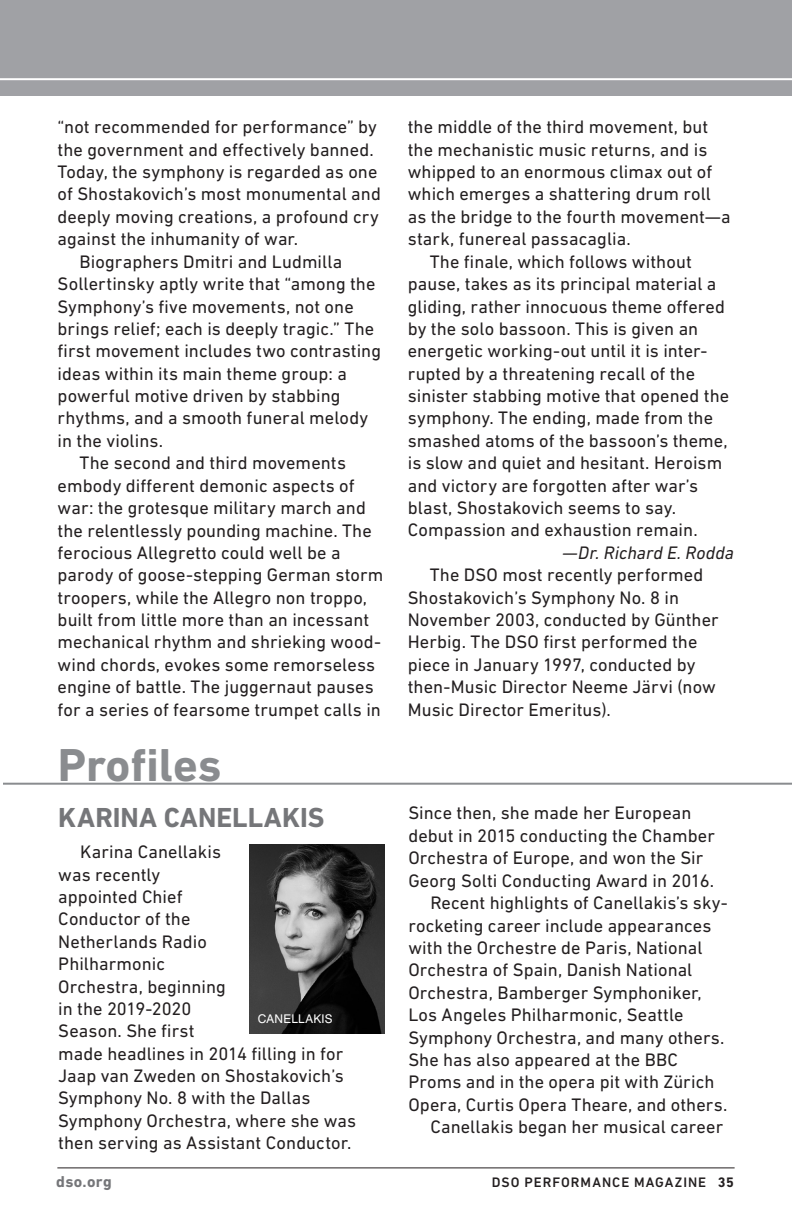
<style>
.page{position:relative;width:792px;height:1224px;background:#fff}
.page>*{position:absolute;margin:0;border:0;box-sizing:border-box;transform-origin:0 0}
.t1{font:700 47px "DIN Next LT Pro";color:#8a8c8f}
.t2{font:700 28px "DIN Next LT Pro";letter-spacing:.005em;color:#757679}
.t3{font:18.4px/22.4px "DIN Next LT Pro";letter-spacing:.005em;color:#231f20}
.t4{font:italic 18.4px "DIN Next LT Pro";color:#231f20}
.t5{font:700 16px "DIN Next LT Pro";letter-spacing:.025em;color:#757679}
.t6{font:500 14px "DIN Next LT Pro";letter-spacing:.07em;color:#231f20}
.t7{font:12px "Swiss 721 BT";letter-spacing:.03em;color:#fff}
.s1{font-weight:700}
</style>
<div class="page">
<div style="left:0;top:0;width:792px;height:96px;background:#a0a1a5"></div>
<hr style="left:0;top:78px;width:792px;height:2px;background:#fff">
<img style="left:250px;top:845px;width:135px;height:189px">
<hr style="left:3px;top:783px;width:789px;height:2px;background:#8a8c8f">
<hr style="left:57px;top:1167px;width:678px;height:1px;background:#231f20">
<p class="t3" style="left:58px;top:116px;width:321px">“not recommended for performance” by</p>
<p class="t3" style="left:58px;top:138px;width:318px">the government and effectively banned.</p>
<p class="t3" style="left:58px;top:160px;width:321px">Today, the symphony is regarded as one</p>
<p class="t3" style="left:58px;top:183px;width:325px">of Shostakovich’s most monumental and</p>
<p class="t3" style="left:58px;top:205px;width:323px">deeply moving creations, a profound cry</p>
<p class="t3" style="left:58px;top:228px;width:242px">against the inhumanity of war.</p>
<p class="t3" style="left:80px;top:250px;width:264px">Biographers Dmitri and Ludmilla</p>
<p class="t3" style="left:58px;top:272px;width:319px">Sollertinsky aptly write that “among the</p>
<p class="t3" style="left:58px;top:295px;width:298px">Symphony’s five movements, not one</p>
<p class="t3" style="left:58px;top:317px;width:318px">brings relief; each is deeply tragic.” The</p>
<p class="t3" style="left:58px;top:340px;width:325px">first movement includes two contrasting</p>
<p class="t3" style="left:58px;top:362px;width:291px">ideas within its main theme group: a</p>
<p class="t3" style="left:58px;top:384px;width:285px">powerful motive driven by stabbing</p>
<p class="t3" style="left:58px;top:407px;width:312px">rhythms, and a smooth funeral melody</p>
<p class="t3" style="left:58px;top:429px;width:107px">in the violins.</p>
<p class="t3" style="left:80px;top:452px;width:268px">The second and third movements</p>
<p class="t3" style="left:58px;top:474px;width:299px">embody different demonic aspects of</p>
<p class="t3" style="left:58px;top:496px;width:310px">war: the grotesque military march and</p>
<p class="t3" style="left:58px;top:519px;width:316px">the relentlessly pounding machine. The</p>
<p class="t3" style="left:58px;top:541px;width:284px">ferocious Allegretto could well be a</p>
<p class="t3" style="left:58px;top:564px;width:327px">parody of goose-stepping German storm</p>
<p class="t3" style="left:58px;top:586px;width:311px">troopers, while the Allegro non troppo,</p>
<p class="t3" style="left:58px;top:608px;width:313px">built from little more than an incessant</p>
<p class="t3" style="left:58px;top:631px;width:325px">mechanical rhythm and shrieking wood-</p>
<p class="t3" style="left:58px;top:653px;width:319px">wind chords, evokes some remorseless</p>
<p class="t3" style="left:58px;top:676px;width:318px">engine of battle. The juggernaut pauses</p>
<p class="t3" style="left:58px;top:698px;width:325px">for a series of fearsome trumpet calls in</p>
<h1 class="t1" style="left:58px;top:738px;width:165px">Profiles</h1>
<h2 class="t2" style="left:58px;top:801px;width:268px">KARINA CANELLAKIS</h2>
<p class="t3" style="left:58px;top:840px;width:299px;text-indent:22px">Karina Canellakis<br>was recently<br>appointed Chief<br>Conductor of the<br>Netherlands Radio<br>Philharmonic<br>Orchestra, beginning<br>in the 2019-2020<br>Season. She first<br>made headlines in 2014 filling in for<br>Jaap van Zweden on Shostakovich’s<br>Symphony No. 8 with the Dallas<br>Symphony Orchestra, where she was then serving as Assistant Conductor.</p>
<p class="t7" style="left:258px;top:1011px;width:77px">CANELLAKIS</p>
<p class="t3" style="left:408px;top:116px;width:302px">the middle of the third movement, but</p>
<p class="t3" style="left:408px;top:138px;width:301px">the mechanistic music returns, and is</p>
<p class="t3" style="left:408px;top:160px;width:306px">whipped to an enormous climax out of</p>
<p class="t3" style="left:408px;top:183px;width:305px">which emerges a shattering drum roll</p>
<p class="t3" style="left:408px;top:205px;width:324px">as the bridge to the fourth movement—a</p>
<p class="t3" style="left:408px;top:228px;width:225px">stark, funereal passacaglia.</p>
<p class="t3" style="left:430px;top:250px;width:264px">The finale, which follows without</p>
<p class="t3" style="left:408px;top:272px;width:310px">pause, takes as its principal material a</p>
<p class="t3" style="left:408px;top:295px;width:319px">gliding, rather innocuous theme offered</p>
<p class="t3" style="left:408px;top:317px;width:292px">by the solo bassoon. This is given an</p>
<p class="t3" style="left:408px;top:340px;width:301px">energetic working-out until it is inter-</p>
<p class="t3" style="left:408px;top:362px;width:289px">rupted by a threatening recall of the</p>
<p class="t3" style="left:408px;top:384px;width:323px">sinister stabbing motive that opened the</p>
<p class="t3" style="left:408px;top:407px;width:307px">symphony. The ending, made from the</p>
<p class="t3" style="left:408px;top:429px;width:322px">smashed atoms of the bassoon’s theme,</p>
<p class="t3" style="left:408px;top:452px;width:316px">is slow and quiet and hesitant. Heroism</p>
<p class="t3" style="left:408px;top:474px;width:292px">and victory are forgotten after war’s</p>
<p class="t3" style="left:408px;top:496px;width:270px">blast, Shostakovich seems to say.</p>
<p class="t3" style="left:408px;top:519px;width:292px">Compassion and exhaustion remain.</p>
<p class="t4" style="left:563px;top:542px;width:173px">—Dr. Richard E. Rodda</p>
<p class="t3" style="left:408px;top:564px;width:313px;text-indent:22px">The DSO most recently performed Shostakovich’s Symphony No. 8 in November 2003, conducted by Günther Herbig. The DSO first performed the piece in January 1997, conducted by then-Music Director Neeme Järvi (now Music Director Emeritus).</p>
<p class="t3" style="left:408px;top:802px;width:285px">Since then, she made her European</p>
<p class="t3" style="left:408px;top:824px;width:308px">debut in 2015 conducting the Chamber</p>
<p class="t3" style="left:408px;top:847px;width:297px">Orchestra of Europe, and won the Sir</p>
<p class="t3" style="left:408px;top:869px;width:307px">Georg Solti Conducting Award in 2016.</p>
<p class="t3" style="left:430px;top:891px;width:299px">Recent highlights of Canellakis’s sky-</p>
<p class="t3" style="left:408px;top:914px;width:305px">rocketing career include appearances</p>
<p class="t3" style="left:408px;top:936px;width:296px">with the Orchestre de Paris, National</p>
<p class="t3" style="left:408px;top:959px;width:286px">Orchestra of Spain, Danish National</p>
<p class="t3" style="left:408px;top:981px;width:295px">Orchestra, Bamberger Symphoniker,</p>
<p class="t3" style="left:408px;top:1003px;width:277px">Los Angeles Philharmonic, Seattle</p>
<p class="t3" style="left:408px;top:1026px;width:318px">Symphony Orchestra, and many others.</p>
<p class="t3" style="left:408px;top:1048px;width:271px">She has also appeared at the BBC</p>
<p class="t3" style="left:408px;top:1071px;width:308px">Proms and in the opera pit with Zürich</p>
<p class="t3" style="left:408px;top:1093px;width:321px">Opera, Curtis Opera Theare, and others.</p>
<p class="t3" style="left:430px;top:1115px;width:294px">Canellakis began her musical career</p>
<p class="t5" style="left:56px;top:1172px;width:57px">dso.org</p>
<p class="t6" style="left:492px;top:1174px;width:244px">DSO PERFORMANCE MAGAZINE <span class="s1">35</span></p>
</div>
